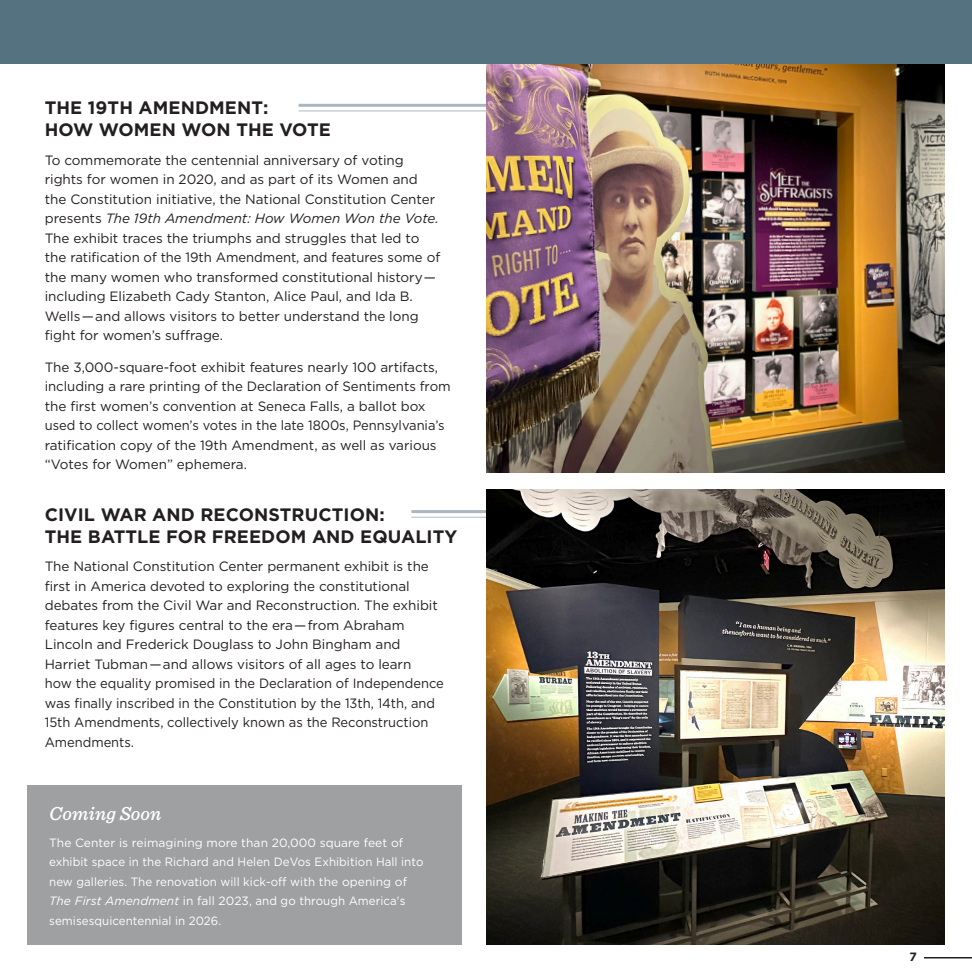
<style>
.page{position:relative;width:972px;height:972px;background:#fff}
.page>*{position:absolute;margin:0;border:0;box-sizing:border-box;transform-origin:0 0}
.t1{font:italic 500 19.5px "Sentinel";letter-spacing:.005em;color:#fff}
.t2{font:700 18px/21.6px "Gotham";letter-spacing:.005em;color:#231f20}
.t3{font:13.5px/19.5px "Gotham";letter-spacing:-.005em;color:#231f20}
.t4{font:12px/19.5px "Gotham";letter-spacing:.005em;color:#fff}
.t5{font:700 12px "Gotham";color:#231f20}
.s1{font-style:italic}
</style>
<div class="page">
<hr style="left:299px;top:111px;width:219px;height:1px;background:#547280">
<hr style="left:299px;top:104px;width:219px;height:3px;background:#547280">
<img style="left:486px;top:63px;width:459px;height:410px">
<hr style="left:411px;top:517px;width:100px;height:1px;background:#547280">
<hr style="left:411px;top:510px;width:100px;height:3px;background:#547280">
<div style="left:0;top:0;width:972px;height:63px;background:#547280"></div>
<div style="left:27px;top:785px;width:434px;height:160px;background:#9fa0a1"></div>
<img style="left:486px;top:490px;width:459px;height:455px">
<hr style="left:924px;top:957px;width:48px;height:2px;background:#231f20">
<p class="t2" style="left:45px;top:97px;width:288px">THE 19TH AMENDMENT:<br>HOW WOMEN WON THE VOTE</p>
<p class="t3" style="left:45px;top:150px;width:397px">To commemorate the centennial anniversary of voting rights for women in 2020, and as part of its Women and the Constitution initiative, the National Constitution Center presents <span class="s1">The 19th Amendment: How Women Won the Vote.<br></span>The exhibit traces the triumphs and struggles that led to the ratification of the 19th Amendment, and features some of the many women who transformed constitutional history— including Elizabeth Cady Stanton, Alice Paul, and Ida B.<br>Wells—and allows visitors to better understand the long fight for women’s suffrage.</p>
<p class="t3" style="left:45px;top:357px;width:408px">The 3,000-square-foot exhibit features nearly 100 artifacts, including a rare printing of the Declaration of Sentiments from the first women’s convention at Seneca Falls, a ballot box used to collect women’s votes in the late 1800s, Pennsylvania’s ratification copy of the 19th Amendment, as well as various “Votes for Women” ephemera.</p>
<p class="t2" style="left:45px;top:504px;width:414px">CIVIL WAR AND RECONSTRUCTION:<br>THE BATTLE FOR FREEDOM AND EQUALITY</p>
<p class="t3" style="left:45px;top:556px;width:401px">The National Constitution Center permanent exhibit is the first in America devoted to exploring the constitutional debates from the Civil War and Reconstruction. The exhibit features key figures central to the era—from Abraham Lincoln and Frederick Douglass to John Bingham and Harriet Tubman—and allows visitors of all ages to learn<br>how the equality promised in the Declaration of Independence was finally inscribed in the Constitution by the 13th, 14th, and 15th Amendments, collectively known as the Reconstruction Amendments.</p>
<p class="t1" style="left:49px;top:798px;width:114px">Coming Soon</p>
<p class="t4" style="left:49px;top:832px;width:376px">The Center is reimagining more than 20,000 square feet of exhibit space in the Richard and Helen DeVos Exhibition Hall into new galleries. The renovation will kick-off with the opening of <span class="s1">The First Amendment</span> in fall 2023, and go through America's semisesquicentennial in 2026.</p>
<p class="t5" style="left:910px;top:949px;width:9px">7</p>
</div>
